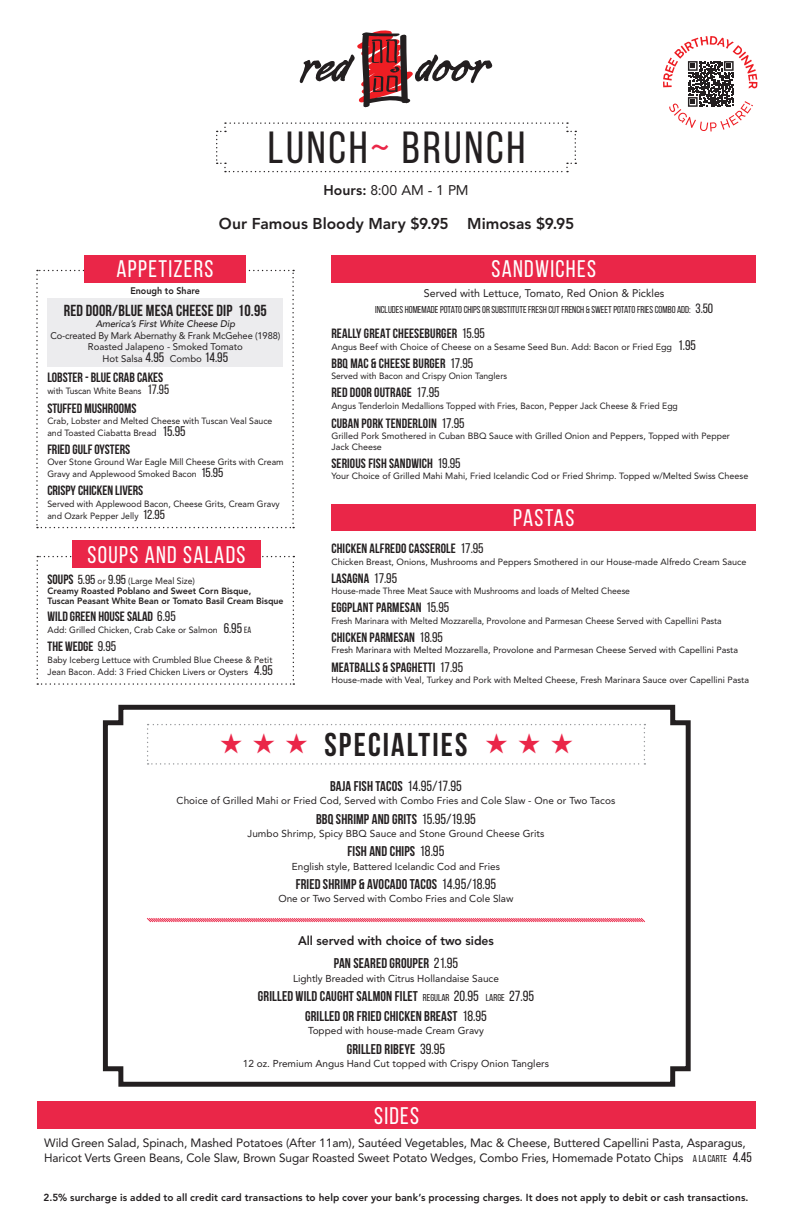
<style>
.page{position:relative;width:792px;height:1224px;background:#fff}
.page>*{position:absolute;margin:0;border:0;box-sizing:border-box;transform-origin:0 0}
.t1{font:45px "Bebas Neue";letter-spacing:.06em;color:#231f20}
.t2{font:700 33px "Bebas Neue";letter-spacing:.065em;color:#231f20}
.t3{font:28px "Zapf Dingbats ITC";color:#ea2648}
.t4{font:24px "Bebas Neue";letter-spacing:.055em;color:#fff}
.t5{font:700 16px "Bebas Neue";letter-spacing:.01em;color:#231f20}
.t6{font:800 15.6px "Avenir LT Std";color:#231f20}
.t7{font:700 14.2px/19.7px "Bebas Neue";letter-spacing:.01em;color:#231f20;text-align:center}
.t8{font:14px "Avenir LT Std";color:#231f20}
.t9{font:700 13.5px "Bebas Neue";letter-spacing:.01em;color:#231f20}
.t10{font:800 12.5px "Avenir LT Std";letter-spacing:-.005em;color:#231f20}
.t11{font:12px/15px "Avenir LT Std";letter-spacing:-.01em;color:#231f20}
.t12{font:11px "Avenir LT Std";color:#231f20}
.t13{font:800 10.2px "Avenir LT Std";letter-spacing:.01em;color:#231f20}
.t14{font:10px "Avenir LT Std";color:#231f20}
.t15{font:10px "Bebas Neue";color:#231f20}
.t16{font:9.6px/11px "Avenir LT Std";letter-spacing:-.015em;color:#231f20;text-align:center}
.t17{font:italic 500 9.6px "Avenir";letter-spacing:-.01em;color:#231f20}
.t18{font:800 9.5px "Avenir LT Std";color:#231f20;scale:.94 1}
.t19{font:9px/12px "Avenir LT Std";color:#231f20}
.t20{font:9px "Avenir LT Std";color:#231f20;scale:.96 1}
.t21{font:800 9px/10px "Avenir LT Std";color:#231f20}
.t22{font:9px "Avenir LT Std";color:#231f20;scale:.95 1}
.s1{color:#ea2648}
.s2{font-weight:800}
.s3{font-family:"Bebas Neue";font-size:13.7px}
.s4{font-family:"Bebas Neue";font-size:13.5px}
.s5{font-family:"Bebas Neue";font-size:14px}
.s6{font-family:"Bebas Neue";font-size:13.1px}
.s7{font-family:"Bebas Neue";font-weight:700;font-size:13.5px}
.s8{font-family:"Bebas Neue";font-weight:400;font-size:13.1px}
.s9{font-weight:400}
.s10{font-weight:400;font-size:14px}
.s11{font-family:"Bebas Neue"}
.s12{font-size:13.5px}
.s13{font-weight:400;font-size:14.7px}
.s14{font-weight:400;font-size:10px}
.s15{font-family:"Bebas Neue";font-size:10px}
</style>
<div class="page">
<svg style="left:102px;top:704px;width:589px;height:383px"></svg>
<svg style="left:36px;top:270px;width:258px;height:258px"></svg>
<div style="left:84px;top:255px;width:162px;height:27px;background:#ea2648"></div>
<svg style="left:300px;top:30px;width:192px;height:77px"></svg>
<svg style="left:37px;top:556px;width:257px;height:129px"></svg>
<div style="left:72px;top:541px;width:189px;height:27px;background:#ea2648"></div>
<div style="left:331px;top:504px;width:425px;height:27px;background:#ea2648"></div>
<div style="left:37px;top:1101px;width:719px;height:28px;background:#ea2648"></div>
<div style="left:255px;top:731px;width:282px;height:32px;background:#fff"></div>
<svg style="left:216px;top:122px;width:360px;height:50px"></svg>
<div style="left:331px;top:255px;width:425px;height:27px;background:#ea2648"></div>
<svg style="left:146px;top:917px;width:500px;height:6px"></svg>
<div style="left:48px;top:298px;width:235px;height:69px;background:#ececee"></div>
<svg style="left:663px;top:36px;width:94px;height:96px"></svg>
<h1 class="t1" style="left:268px;top:123px;width:259px">LUNCH<span class="s1">~</span> BRUNCH</h1>
<h3 class="t8" style="left:324px;top:182px;width:147px"><span class="s2">Hours:</span> 8:00 AM - 1 PM</h3>
<h3 class="t6" style="left:219px;top:214px;width:357px">Our Famous Bloody Mary $9.95 Mimosas $9.95</h3>
<h3 class="t4" style="left:117px;top:256px;width:99px">APPETIZERS</h3>
<p class="t18" style="left:130px;top:285px;width:76px">Enough to Share</p>
<h3 class="t5" style="left:64px;top:301px;width:204px">RED DOOR/BLUE MESA CHEESE DIP 10.95</h3>
<p class="t17" style="left:96px;top:318px;width:141px">America’s First White Cheese Dip</p>
<p class="t16" style="left:50px;top:330px;width:231px">Co-created By Mark Abernathy &amp; Frank McGehee (1988)<br>Roasted Jalapeno - Smoked Tomato</p>
<p class="t16" style="left:103px;top:353px;width:127px">Hot Salsa <span class="s3">4.95</span> Combo <span class="s3">14.95</span></p>
<h3 class="t9" style="left:47px;top:370px;width:117px">LOBSTER - BLUE CRAB CAKES</h3>
<p class="t22" style="left:47px;top:386px;width:130px">with Tuscan White Beans <span class="s4">17.95</span></p>
<h3 class="t9" style="left:47px;top:401px;width:91px">STUFFED MUSHROOMS</h3>
<p class="t19" style="left:47px;top:415px;width:227px">Crab, Lobster and Melted Cheese with Tuscan Veal Sauce and Toasted Ciabatta Bread <span class="s5">15.95</span></p>
<h3 class="t9" style="left:47px;top:442px;width:84px">FRIED GULF OYSTERS</h3>
<p class="t19" style="left:47px;top:456px;width:238px">Over Stone Ground War Eagle Mill Cheese Grits with Cream<br>Gravy and Applewood Smoked Bacon <span class="s6">15.95</span></p>
<h3 class="t9" style="left:47px;top:483px;width:97px">CRISPY CHICKEN LIVERS</h3>
<p class="t19" style="left:47px;top:498px;width:234px">Served with Applewood Bacon, Cheese Grits, Cream Gravy and Ozark Pepper Jelly <span class="s6">12.95</span></p>
<h3 class="t4" style="left:88px;top:542px;width:159px">SOUPS AND SALADS</h3>
<p class="t21" style="left:48px;top:576px;width:237px"><span class="s7">SOUPS</span> <span class="s8">5.95</span> <span class="s9">or</span> <span class="s8">9.95</span> <span class="s9">(Large Meal Size)<br></span>Creamy Roasted Poblano and Sweet Corn Bisque,<br>Tuscan Peasant White Bean or Tomato Basil Cream Bisque</p>
<h3 class="t9" style="left:48px;top:609px;width:130px">WILD GREEN HOUSE SALAD <span class="s10">6.95</span></h3>
<p class="t19" style="left:48px;top:624px;width:205px">Add: Grilled Chicken, Crab Cake or Salmon <span class="s5">6.95</span> <span class="s11">EA</span></p>
<h3 class="t9" style="left:48px;top:639px;width:70px">THE WEDGE <span class="s10">9.95</span></h3>
<p class="t19" style="left:48px;top:654px;width:227px">Baby Iceberg Lettuce with Crumbled Blue Cheese &amp; Petit<br>Jean Bacon. Add: 3 Fried Chicken Livers or Oysters <span class="s5">4.95</span></p>
<h3 class="t4" style="left:491px;top:255px;width:106px">SANDWICHES</h3>
<p class="t12" style="left:424px;top:287px;width:242px">Served with Lettuce, Tomato, Red Onion &amp; Pickles</p>
<p class="t15" style="left:375px;top:304px;width:340px">INCLUDES HOMEMADE POTATO CHIPS OR SUBSTITUTE FRESH CUT FRENCH &amp; SWEET POTATO FRIES COMBO ADD: <span class="s12">3.50</span></p>
<h3 class="t9" style="left:331px;top:326px;width:155px">REALLY GREAT CHEESEBURGER <span class="s10">15.95</span></h3>
<p class="t19" style="left:331px;top:341px;width:366px">Angus Beef with Choice of Cheese on a Sesame Seed Bun. Add: Bacon or Fried Egg <span class="s5">1.95</span></p>
<h3 class="t9" style="left:331px;top:356px;width:143px">BBQ MAC &amp; CHEESE BURGER <span class="s10">17.95</span></h3>
<p class="t20" style="left:331px;top:371px;width:184px">Served with Bacon and Crispy Onion Tanglers</p>
<h3 class="t9" style="left:331px;top:385px;width:110px">RED DOOR OUTRAGE <span class="s10">17.95</span></h3>
<p class="t20" style="left:331px;top:401px;width:362px">Angus Tenderloin Medallions Topped with Fries, Bacon, Pepper Jack Cheese &amp; Fried Egg</p>
<h3 class="t9" style="left:331px;top:415px;width:135px">CUBAN PORK TENDERLOIN <span class="s10">17.95</span></h3>
<p class="t19" style="left:331px;top:430px;width:400px;line-height:11px">Grilled Pork Smothered in Cuban BBQ Sauce with Grilled Onion and Peppers, Topped with Pepper<br>Jack Cheese</p>
<h3 class="t9" style="left:331px;top:456px;width:131px">SERIOUS FISH SANDWICH <span class="s10">19.95</span></h3>
<p class="t19" style="left:331px;top:470px;width:418px">Your Choice of Grilled Mahi Mahi, Fried Icelandic Cod or Fried Shrimp. Topped w/Melted Swiss Cheese</p>
<h3 class="t4" style="left:513px;top:505px;width:63px">PASTAS</h3>
<h3 class="t9" style="left:331px;top:541px;width:154px">CHICKEN ALFREDO CASSEROLE <span class="s10">17.95</span></h3>
<p class="t19" style="left:331px;top:556px;width:417px">Chicken Breast, Onions, Mushrooms and Peppers Smothered in our House-made Alfredo Cream Sauce</p>
<h3 class="t9" style="left:331px;top:571px;width:67px">LASAGNA <span class="s10">17.95</span></h3>
<p class="t20" style="left:331px;top:586px;width:313px">House-made Three Meat Sauce with Mushrooms and loads of Melted Cheese</p>
<h3 class="t9" style="left:331px;top:600px;width:119px">EGGPLANT PARMESAN <span class="s10">15.95</span></h3>
<p class="t20" style="left:331px;top:616px;width:408px">Fresh Marinara with Melted Mozzarella, Provolone and Parmesan Cheese Served with Capellini Pasta</p>
<h3 class="t9" style="left:331px;top:630px;width:113px">CHICKEN PARMESAN <span class="s10">18.95</span></h3>
<p class="t19" style="left:331px;top:644px;width:408px">Fresh Marinara with Melted Mozzarella, Provolone and Parmesan Cheese Served with Capellini Pasta</p>
<h3 class="t9" style="left:331px;top:659px;width:133px">MEATBALLS &amp; SPAGHETTI <span class="s10">17.95</span></h3>
<p class="t19" style="left:331px;top:673px;width:419px">House-made with Veal, Turkey and Pork with Melted Cheese, Fresh Marinara Sauce over Capellini Pasta</p>
<h3 class="t3" style="left:220px;top:730px;width:90px">★ ★ ★</h3>
<h3 class="t3" style="left:485px;top:730px;width:90px">★ ★ ★</h3>
<h2 class="t2" style="left:324px;top:727px;width:145px">SPECIALTIES</h2>
<h3 class="t7" style="left:330px;top:776px;width:133px">BAJA FISH TACOS <span class="s13">14.95/17.95</span></h3>
<p class="t14" style="left:177px;top:795px;width:440px">Choice of Grilled Mahi or Fried Cod, Served with Combo Fries and Cole Slaw - One or Two Tacos</p>
<h3 class="t7" style="left:316px;top:809px;width:161px">BBQ SHRIMP AND GRITS <span class="s13">15.95/19.95</span></h3>
<p class="t14" style="left:248px;top:827px;width:298px">Jumbo Shrimp, Spicy BBQ Sauce and Stone Ground Cheese Grits</p>
<h3 class="t7" style="left:348px;top:841px;width:98px">FISH AND CHIPS <span class="s13">18.95</span></h3>
<p class="t14" style="left:292px;top:860px;width:210px">English style, Battered Icelandic Cod and Fries</p>
<h3 class="t7" style="left:296px;top:874px;width:202px">FRIED SHRIMP &amp; AVOCADO TACOS <span class="s13">14.95/18.95</span></h3>
<p class="t14" style="left:278px;top:893px;width:237px">One or Two Served with Combo Fries and Cole Slaw</p>
<h3 class="t10" style="left:298px;top:933px;width:197px">All served with choice of two sides</h3>
<h3 class="t7" style="left:334px;top:954px;width:126px">PAN SEARED GROUPER <span class="s13">21.95</span></h3>
<p class="t14" style="left:293px;top:972px;width:207px">Lightly Breaded with Citrus Hollandaise Sauce</p>
<h3 class="t7" style="left:258px;top:986px;width:278px">GRILLED WILD CAUGHT SALMON FILET <span class="s14">REGULAR</span> <span class="s13">20.95</span> <span class="s14">LARGE</span> <span class="s13">27.95<br></span>GRILLED OR FRIED CHICKEN BREAST <span class="s13">18.95</span></h3>
<p class="t14" style="left:308px;top:1025px;width:177px">Topped with house-made Cream Gravy</p>
<h3 class="t7" style="left:347px;top:1039px;width:100px">GRILLED RIBEYE <span class="s13">39.95</span></h3>
<p class="t14" style="left:243px;top:1058px;width:308px">12 oz. Premium Angus Hand Cut topped with Crispy Onion Tanglers</p>
<h3 class="t4" style="left:374px;top:1102px;width:47px">SIDES</h3>
<p class="t11" style="left:44px;top:1136px;width:709px">Wild Green Salad, Spinach, Mashed Potatoes (After 11am), Sautéed Vegetables, Mac &amp; Cheese, Buttered Capellini Pasta, Asparagus,<br>Haricot Verts Green Beans, Cole Slaw, Brown Sugar Roasted Sweet Potato Wedges, Combo Fries, Homemade Potato Chips <span class="s15">A LA CARTE</span> <span class="s5">4.45</span></p>
<p class="t13" style="left:43px;top:1191px;width:707px">2.5% surcharge is added to all credit card transactions to help cover your bank’s processing charges. It does not apply to debit or cash transactions.</p>
</div>
